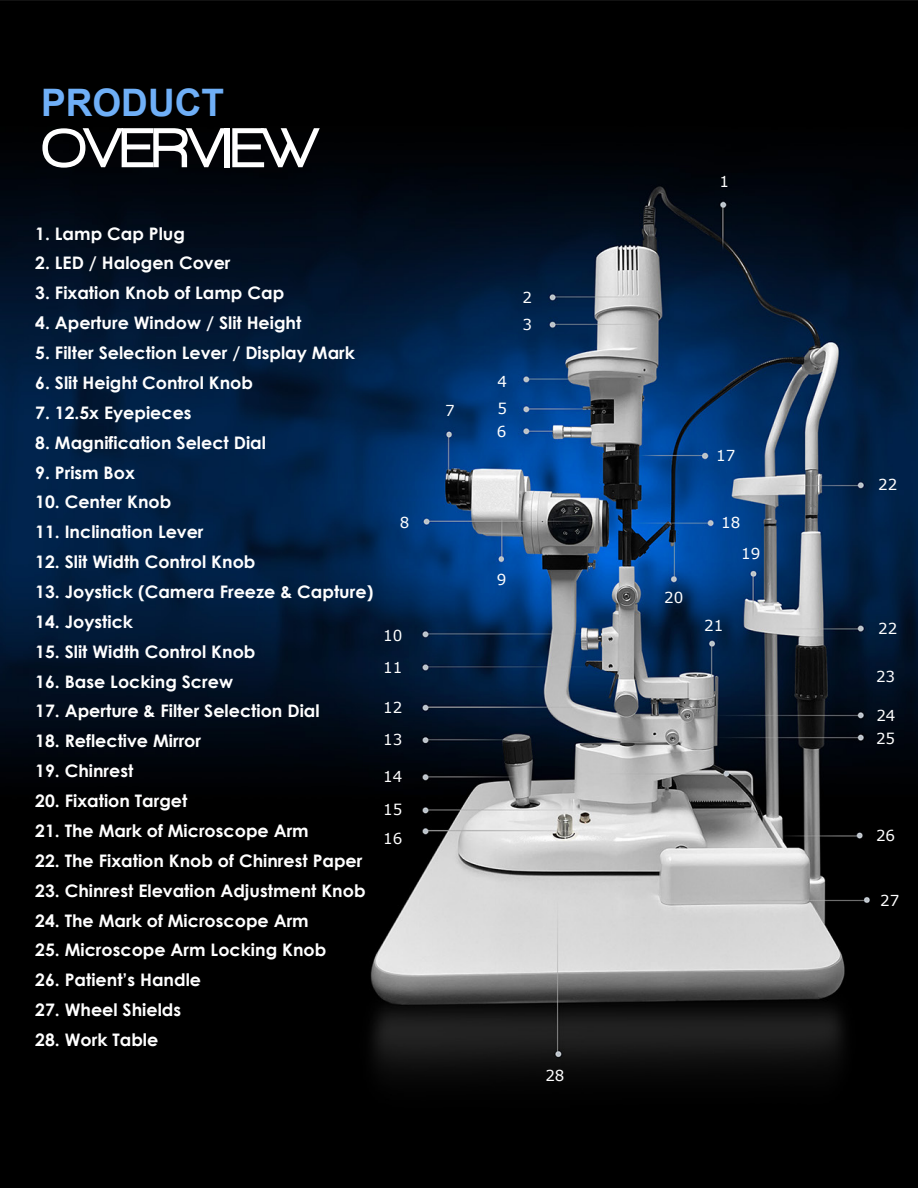
<style>
.page{position:relative;width:918px;height:1188px;background:#fff}
.page>*{position:absolute;margin:0;border:0;box-sizing:border-box;transform-origin:0 0}
.t1{font:900 57.6px "Walkway";color:#fff}
.t2{font:700 37.95px "Arial";color:#6faff7}
.t3{font:700 17.25px "Century Gothic";color:#fff}
.t4{font:15.15px/27px "Verdana";color:#fff}
</style>
<div class="page">
<img style="left:0;top:0;width:918px;height:1188px">
<h2 class="t2" style="left:41px;top:77px;width:184px">PRODUCT</h2>
<h1 class="t1" style="left:43px;top:117px;width:276px">OVERVIEW</h1>
<p class="t3" style="left:35px;top:220px;width:151px">1. Lamp Cap Plug</p>
<p class="t3" style="left:35px;top:250px;width:197px">2. LED / Halogen Cover</p>
<p class="t3" style="left:35px;top:280px;width:250px">3. Fixation Knob of Lamp Cap</p>
<p class="t3" style="left:35px;top:310px;width:268px">4. Aperture Window / Slit Height</p>
<p class="t3" style="left:35px;top:340px;width:321px">5. Filter Selection Lever / Display Mark</p>
<p class="t3" style="left:35px;top:370px;width:219px">6. Slit Height Control Knob</p>
<p class="t3" style="left:35px;top:399px;width:158px">7. 12.5x Eyepieces</p>
<p class="t3" style="left:35px;top:429px;width:232px">8. Magnification Select Dial</p>
<p class="t3" style="left:35px;top:459px;width:101px">9. Prism Box</p>
<p class="t3" style="left:35px;top:489px;width:138px">10. Center Knob</p>
<p class="t3" style="left:35px;top:519px;width:170px">11. Inclination Lever</p>
<p class="t3" style="left:35px;top:549px;width:222px">12. Slit Width Control Knob</p>
<p class="t3" style="left:35px;top:579px;width:340px">13. Joystick (Camera Freeze &amp; Capture)</p>
<p class="t3" style="left:35px;top:608px;width:99px">14. Joystick</p>
<p class="t3" style="left:35px;top:638px;width:222px">15. Slit Width Control Knob</p>
<p class="t3" style="left:35px;top:668px;width:199px">16. Base Locking Screw</p>
<p class="t3" style="left:35px;top:698px;width:286px">17. Aperture &amp; Filter Selection Dial</p>
<p class="t3" style="left:35px;top:728px;width:167px">18. Reflective Mirror</p>
<p class="t3" style="left:35px;top:758px;width:100px">19. Chinrest</p>
<p class="t3" style="left:35px;top:788px;width:154px">20. Fixation Target</p>
<p class="t3" style="left:35px;top:818px;width:275px">21. The Mark of Microscope Arm</p>
<p class="t3" style="left:35px;top:847px;width:329px">22. The Fixation Knob of Chinrest Paper</p>
<p class="t3" style="left:35px;top:877px;width:332px">23. Chinrest Elevation Adjustment Knob</p>
<p class="t3" style="left:35px;top:907px;width:275px">24. The Mark of Microscope Arm</p>
<p class="t3" style="left:35px;top:937px;width:293px">25. Microscope Arm Locking Knob</p>
<p class="t3" style="left:35px;top:967px;width:167px">26. Patient’s Handle</p>
<p class="t3" style="left:35px;top:997px;width:147px">27. Wheel Shields</p>
<p class="t3" style="left:35px;top:1027px;width:125px">28. Work Table</p>
<p class="t4" style="left:400px;top:509px;width:11px">8</p>
<p class="t4" style="left:383px;top:622px;width:21px">10</p>
<p class="t4" style="left:383px;top:654px;width:21px">11</p>
<p class="t4" style="left:383px;top:694px;width:21px">12</p>
<p class="t4" style="left:383px;top:726px;width:21px">13</p>
<p class="t4" style="left:383px;top:763px;width:21px">14</p>
<p class="t4" style="left:383px;top:796px;width:21px;line-height:28.5px">15<br>16</p>
<p class="t4" style="left:445px;top:398px;width:11px">7</p>
<p class="t4" style="left:522px;top:284px;width:11px">2</p>
<p class="t4" style="left:522px;top:312px;width:11px">3</p>
<p class="t4" style="left:497px;top:369px;width:11px">4<br>5</p>
<p class="t4" style="left:497px;top:418px;width:11px">6</p>
<p class="t4" style="left:497px;top:566px;width:11px">9</p>
<p class="t4" style="left:545px;top:1062px;width:21px">28</p>
<p class="t4" style="left:719px;top:169px;width:11px">1</p>
<p class="t4" style="left:664px;top:584px;width:21px">20</p>
<p class="t4" style="left:716px;top:442px;width:21px">17</p>
<p class="t4" style="left:721px;top:510px;width:21px">18</p>
<p class="t4" style="left:741px;top:540px;width:21px">19</p>
<p class="t4" style="left:704px;top:613px;width:21px">21</p>
<p class="t4" style="left:878px;top:472px;width:21px">22</p>
<p class="t4" style="left:878px;top:615px;width:21px">22</p>
<p class="t4" style="left:876px;top:663px;width:21px">23</p>
<p class="t4" style="left:876px;top:704px;width:21px;line-height:22.6px">24<br>25</p>
<p class="t4" style="left:876px;top:822px;width:21px">26</p>
<p class="t4" style="left:880px;top:888px;width:21px">27</p>
</div>
